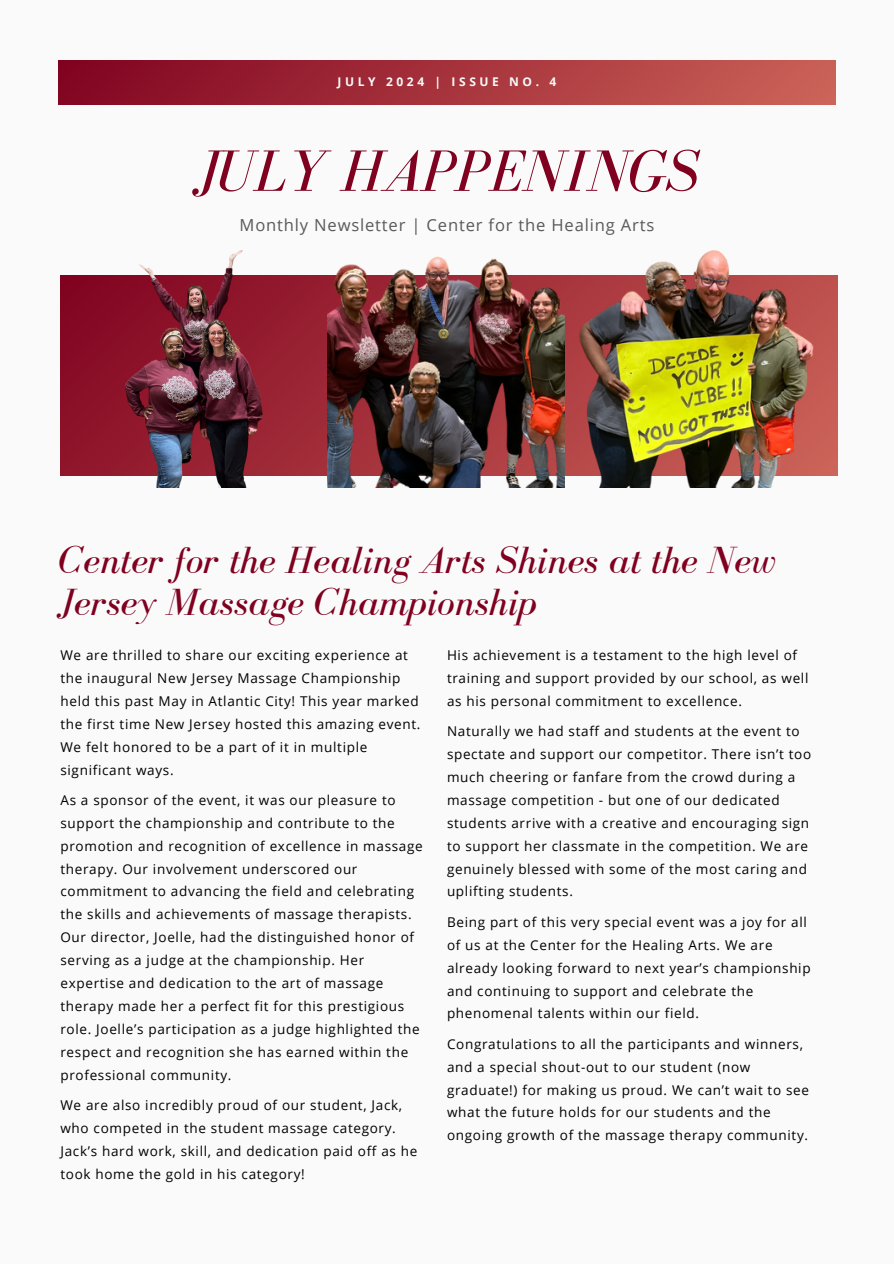
<style>
.page{position:relative;width:894px;height:1264px;background:#fff}
.page>*{position:absolute;margin:0;border:0;box-sizing:border-box;transform-origin:0 0}
.t1{font:italic 60px "Bodoni FLF";color:#7f011f}
.t2{font:italic 39px/42.8px "Bodoni FLF";color:#7f011f}
.t3{font:16.5px "Open Sans";letter-spacing:.05em;color:#595959}
.t4{font:13.5px/22.8px "Open Sans";letter-spacing:.05em;color:#000}
.t5{font:700 12px "Open Sans";letter-spacing:.3em;color:#fafafa}
</style>
<div class="page">
<div style="left:0;top:0;width:893px;height:1263px;background:#fafafa"></div>
<div style="left:59px;top:60px;width:776px;height:45px;background:linear-gradient(to right,#810421,#cb6258)"></div>
<svg style="left:60px;top:275px;width:777px;height:201px;background:#a7363e"></svg>
<img style="left:76px;top:250px;width:238px;height:238px">
<img style="left:327px;top:256px;width:237px;height:231px">
<img style="left:578px;top:250px;width:237px;height:238px">
<p class="t5" style="left:337px;top:73px;width:220px">JULY 2024 | ISSUE NO. 4</p>
<p class="t1" style="left:195px;top:139px;width:505px">JULY HAPPENINGS</p>
<p class="t3" style="left:239px;top:214px;width:416px">Monthly Newsletter | Center for the Healing Arts</p>
<h2 class="t2" style="left:59px;top:538px;width:719px">Center for the Healing Arts Shines at the New<br>Jersey Massage Championship</h2>
<h4 class="t4" style="left:60px;top:643px;width:361px">We are thrilled to share our exciting experience at the inaugural New Jersey Massage Championship held this past May in Atlantic City! This year marked the first time New Jersey hosted this amazing event.<br>We felt honored to be a part of it in multiple significant ways.</h4>
<h4 class="t4" style="left:60px;top:788px;width:364px">As a sponsor of the event, it was our pleasure to support the championship and contribute to the promotion and recognition of excellence in massage therapy. Our involvement underscored our commitment to advancing the field and celebrating the skills and achievements of massage therapists.<br>Our director, Joelle, had the distinguished honor of serving as a judge at the championship. Her expertise and dedication to the art of massage therapy made her a perfect fit for this prestigious role. Joelle’s participation as a judge highlighted the respect and recognition she has earned within the professional community.</h4>
<h4 class="t4" style="left:60px;top:1093px;width:358px">We are also incredibly proud of our student, Jack, who competed in the student massage category.<br>Jack’s hard work, skill, and dedication paid off as he took home the gold in his category!</h4>
<h4 class="t4" style="left:447px;top:643px;width:363px">His achievement is a testament to the high level of training and support provided by our school, as well as his personal commitment to excellence.</h4>
<h4 class="t4" style="left:447px;top:719px;width:365px">Naturally we had staff and students at the event to spectate and support our competitor. There isn’t too much cheering or fanfare from the crowd during a massage competition - but one of our dedicated students arrive with a creative and encouraging sign to support her classmate in the competition. We are genuinely blessed with some of the most caring and uplifting students.</h4>
<h4 class="t4" style="left:447px;top:910px;width:365px">Being part of this very special event was a joy for all of us at the Center for the Healing Arts. We are already looking forward to next year’s championship and continuing to support and celebrate the phenomenal talents within our field.</h4>
<h4 class="t4" style="left:447px;top:1032px;width:363px">Congratulations to all the participants and winners, and a special shout-out to our student (now graduate!) for making us proud. We can’t wait to see what the future holds for our students and the ongoing growth of the massage therapy community.</h4>
</div>
